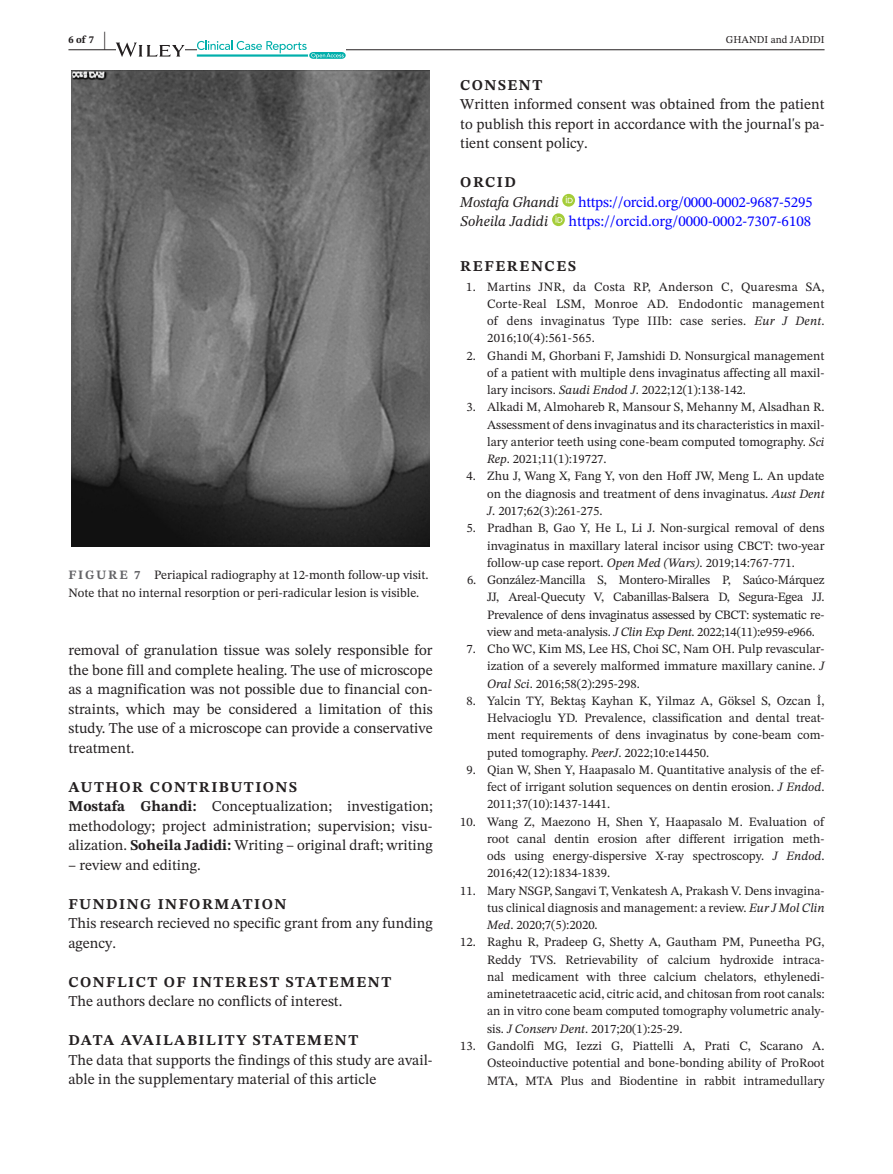
<style>
.page{position:relative;width:893px;height:1174px;background:#fff}
.page>*{position:absolute;margin:0;border:0;box-sizing:border-box;transform-origin:0 0}
.t1{font:15px/19.5px "STIX Two Text";color:#231f20}
.t2{font:700 15px "STIX Two Text";letter-spacing:.1em;color:#231f20}
.t3{font:15px "STIX Two Text";letter-spacing:-.01em;color:#00f}
.t4{font:italic 15px "STIX Two Text";letter-spacing:-.01em;color:#231f20}
.t5{font:12.75px/17.2px "STIX Two Text";color:#231f20;text-align:justify}
.t6{font:10.5px "STIX Two Text";color:#231f20}
.t7{font:700 10.5px "STIX Two Text";color:#231f20}
.s1{font-size:21px}
.s2{font-weight:700;color:#636366}
.s3{font-weight:700}
.s4{font-style:italic}
</style>
<div class="page">
<hr style="left:68px;top:49px;width:756px;height:1px;background:#231f20">
<svg style="left:116px;top:43px;width:69px;height:14px"></svg>
<svg style="left:197px;top:41px;width:149px;height:18px"></svg>
<svg style="left:562px;top:194px;width:13px;height:13px"></svg>
<svg style="left:566px;top:196px;width:7px;height:7px"></svg>
<svg style="left:552px;top:213px;width:13px;height:13px"></svg>
<svg style="left:555px;top:216px;width:7px;height:7px"></svg>
<div style="left:68px;top:70px;width:365px;height:476px;background:linear-gradient(to bottom,#fff,#fff)"></div>
<img style="left:72px;top:70px;width:357px;height:476px">
<p class="t7" style="left:68px;top:32px;width:39px">6 of 7 <span class="s1">|</span></p>
<p class="t6" style="left:726px;top:32px;width:100px">GHANDI and JADIDI</p>
<p class="t5" style="left:68px;top:565px;width:362px;line-height:18px"><span class="s2">FIGURE 7</span> Periapical radiography at 12-month follow-up visit.<br>Note that no internal resorption or peri-radicular lesion is visible.</p>
<p class="t1" style="left:68px;top:640px;width:366px;text-align:justify">removal of granulation tissue was solely responsible for the bone fill and complete healing. The use of microscope as a magnification was not possible due to financial con&shy;straints, which may be considered a limitation of this study. The use of a microscope can provide a conservative treatment.</p>
<p class="t1" style="left:68px;top:777px;width:366px"><span class="s3">AUTHOR CONTRIBUTIONS<br>Mostafa Ghandi:</span> Conceptualization; investigation; methodology; project administration; supervision; visu&shy;alization. <span class="s3">Soheila Jadidi:</span> Writing – original draft; writing</p>
<p class="t1" style="left:68px;top:855px;width:134px">– review and editing.</p>
<p class="t2" style="left:68px;top:893px;width:219px">FUNDING INFORMATION</p>
<p class="t1" style="left:68px;top:913px;width:366px">This research recieved no specific grant from any funding agency.</p>
<p class="t2" style="left:68px;top:971px;width:324px">CONFLICT OF INTEREST STATEMENT</p>
<p class="t1" style="left:68px;top:991px;width:275px">The authors declare no conflicts of interest.</p>
<p class="t2" style="left:68px;top:1029px;width:291px">DATA AVAILABILITY STATEMENT</p>
<p class="t1" style="left:68px;top:1050px;width:366px">The data that supports the findings of this study are avail&shy;able in the supplementary material of this article</p>
<p class="t2" style="left:460px;top:74px;width:83px">CONSENT</p>
<p class="t1" style="left:460px;top:94px;width:366px;text-align:justify">Written informed consent was obtained from the patient to publish this report in accordance with the journal's pa&shy;tient consent policy.</p>
<p class="t2" style="left:460px;top:171px;width:57px">ORCID</p>
<p class="t4" style="left:460px;top:191px;width:100px">Mostafa Ghandi</p>
<p class="t3" style="left:578px;top:191px;width:236px">https://orcid.org/0000-0002-9687-5295</p>
<p class="t4" style="left:460px;top:210px;width:89px">Soheila Jadidi</p>
<p class="t3" style="left:568px;top:210px;width:244px">https://orcid.org/0000-0002-7307-6108</p>
<p class="t2" style="left:460px;top:255px;width:117px">REFERENCES</p>
<p class="t5" style="left:487px;top:278px;width:339px;text-indent:-21px">1. Martins JNR, da Costa RP, Anderson C, Quaresma SA, Corte-Real LSM, Monroe AD. Endodontic management of dens invaginatus Type IIIb: case series. <span class="s4">Eur J Dent</span>.<br>2016;10(4):561-565.</p>
<p class="t5" style="left:487px;top:347px;width:339px;text-indent:-21px">2. Ghandi M, Ghorbani F, Jamshidi D. Nonsurgical management of a patient with multiple dens invaginatus affecting all maxil&shy;lary incisors. <span class="s4">Saudi Endod J</span>. 2022;12(1):138-142.</p>
<p class="t5" style="left:487px;top:398px;width:339px;text-indent:-21px">3. Alkadi M, Almohareb R, Mansour S, Mehanny M, Alsadhan R.<br>Assessment of dens invaginatus and its characteristics in maxil&shy;lary anterior teeth using cone-beam computed tomography. <span class="s4">Sci Rep</span>. 2021;11(1):19727.</p>
<p class="t5" style="left:487px;top:467px;width:339px;text-indent:-21px">4. Zhu J, Wang X, Fang Y, von den Hoff JW, Meng L. An update on the diagnosis and treatment of dens invaginatus. <span class="s4">Aust Dent J</span>. 2017;62(3):261-275.</p>
<p class="t5" style="left:487px;top:519px;width:339px;text-indent:-21px">5. Pradhan B, Gao Y, He L, Li J. Non-surgical removal of dens invaginatus in maxillary lateral incisor using CBCT: two-year follow-up case report. <span class="s4">Open Med (Wars)</span>. 2019;14:767-771.</p>
<p class="t5" style="left:487px;top:571px;width:339px;text-indent:-20px">6. González-Mancilla S, Montero-Miralles P, Saúco-Márquez JJ, Areal-Quecuty V, Cabanillas-Balsera D, Segura-Egea JJ.<br>Prevalence of dens invaginatus assessed by CBCT: systematic re&shy;view and meta-analysis. <span class="s4">J Clin Exp Dent</span>. 2022;14(11):e959-e966.</p>
<p class="t5" style="left:487px;top:640px;width:339px;text-indent:-21px">7. Cho WC, Kim MS, Lee HS, Choi SC, Nam OH. Pulp revascular&shy;ization of a severely malformed immature maxillary canine. <span class="s4">J Oral Sci</span>. 2016;58(2):295-298.</p>
<p class="t5" style="left:487px;top:692px;width:339px;text-indent:-21px">8. Yalcin TY, Bektaş Kayhan K, Yilmaz A, Göksel S, Ozcan İ, Helvacioglu YD. Prevalence, classification and dental treat&shy;ment requirements of dens invaginatus by cone-beam com&shy;puted tomography. <span class="s4">PeerJ</span>. 2022;10:e14450.</p>
<p class="t5" style="left:487px;top:761px;width:339px;text-indent:-21px">9. Qian W, Shen Y, Haapasalo M. Quantitative analysis of the ef&shy;fect of irrigant solution sequences on dentin erosion. <span class="s4">J Endod</span>.<br>2011;37(10):1437-1441.</p>
<p class="t5" style="left:487px;top:812px;width:339px;text-indent:-27px">10. Wang Z, Maezono H, Shen Y, Haapasalo M. Evaluation of root canal dentin erosion after different irrigation meth&shy;ods using energy-dispersive X-ray spectroscopy. <span class="s4">J Endod</span>.<br>2016;42(12):1834-1839.</p>
<p class="t5" style="left:487px;top:881px;width:339px;text-indent:-27px">11. Mary NSGP, Sangavi T, Venkatesh A, Prakash V. Dens invagina&shy;tus clinical diagnosis and management: a review. <span class="s4">Eur J Mol Clin Med</span>. 2020;7(5):2020.</p>
<p class="t5" style="left:487px;top:933px;width:339px;text-indent:-27px">12. Raghu R, Pradeep G, Shetty A, Gautham PM, Puneetha PG, Reddy TVS. Retrievability of calcium hydroxide intraca&shy;nal medicament with three calcium chelators, ethylenedi&shy;aminetetraacetic acid, citric acid, and chitosan from root canals: an in vitro cone beam computed tomography volumetric analy&shy;sis. <span class="s4">J Conserv Dent</span>. 2017;20(1):25-29.</p>
<p class="t5" style="left:487px;top:1037px;width:339px;text-indent:-27px">13. Gandolfi MG, Iezzi G, Piattelli A, Prati C, Scarano A.<br>Osteoinductive potential and bone-bonding ability of ProRoot MTA, MTA Plus and Biodentine in rabbit intramedullary</p>
</div>
